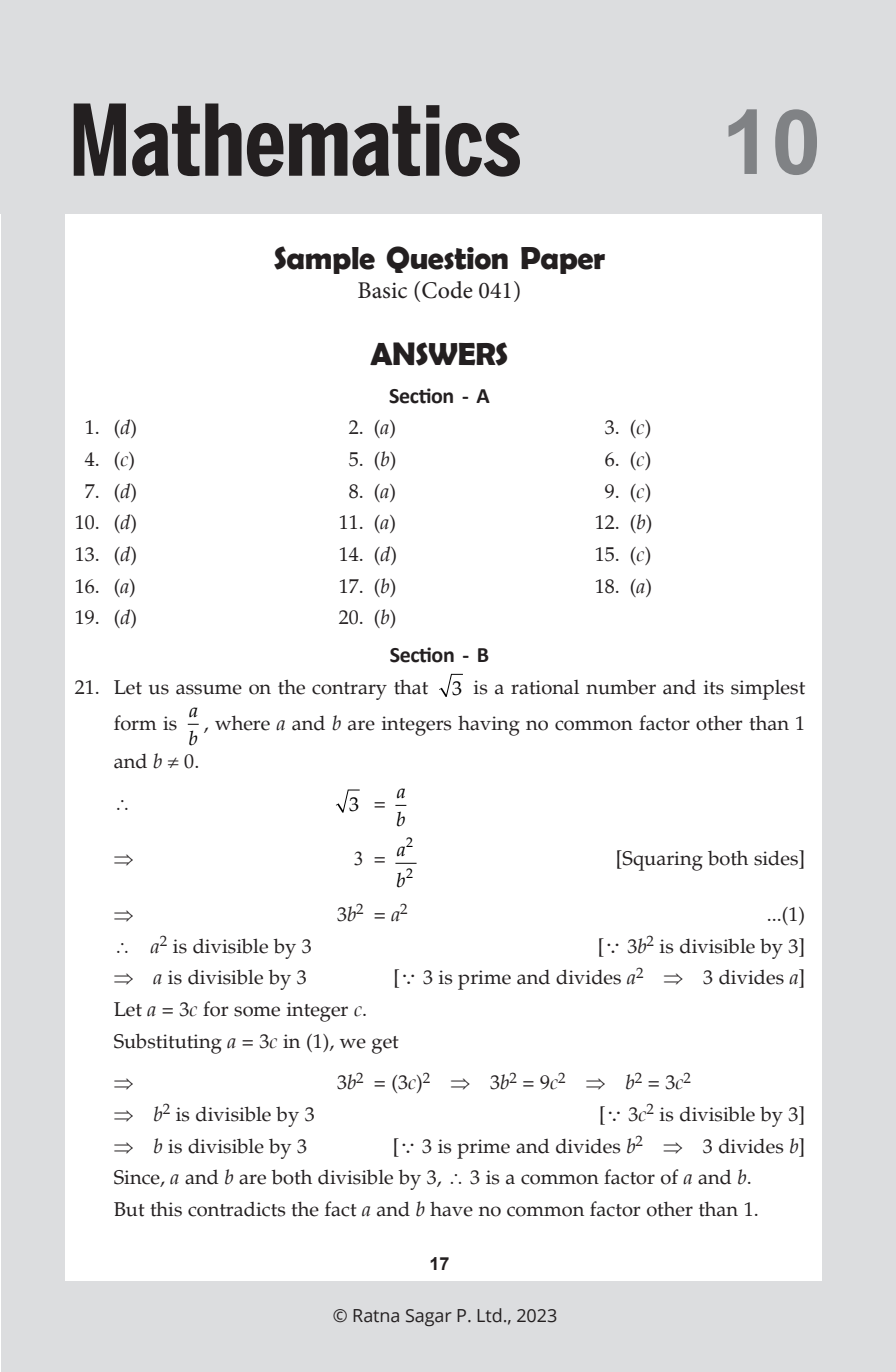
<style>
.page{position:relative;width:896px;height:1372px;background:#fff}
.page>*{position:absolute;margin:0;border:0;box-sizing:border-box;transform-origin:0 0}
.t1{font:700 97.6px "Benton Sans Comp";color:#231f20}
.t2{font:700 90px "Arial";color:#808285}
.Hd_New{font:700 32px "Berlin Sans FB Demi";letter-spacing:-.015em;color:#231f20}
.t3{font:24px "Minion Pro";color:#231f20}
.Rubric{font:700 22px "Calibri";letter-spacing:-.02em;color:#231f20}
.Bd_-_Exercise_3{font:20px "Palatino";color:#231f20}
.t4{font:italic 20px/28.4px "Palatino Linotype";color:#000}
.t5{font:20px "Palatino Linotype";color:#000}
.t6{font:18px "Open Sans";letter-spacing:-.005em;color:#231f20}
.Running_Head{font:700 18px "Arial";color:#231f20}
.t7{font:14px "Palatino Linotype";color:#000}
.s1{font-style:italic}
.s2{font-family:"MT Extra"}
</style>
<div class="page">
<div style="left:1px;top:0;width:895px;height:1372px;background:#dcdddf"></div>
<div style="left:65px;top:74px;width:756px;height:1207px;background:#fff"></div>
<svg style="left:269px;top:213px;width:340px;height:1px"></svg>
<svg style="left:439px;top:674px;width:24px;height:23px"></svg>
<svg style="left:336px;top:790px;width:24px;height:23px"></svg>
<svg style="left:395px;top:863px;width:21px;height:1px"></svg>
<div style="left:0;top:0;width:896px;height:213px;background:#dcdddf"></div>
<p class="t1" style="left:69px;top:84px;width:454px">Mathematics</p>
<p class="t2" style="left:721px;top:79px;width:101px">10</p>
<p class="Hd_New" style="left:274px;top:240px;width:333px">Sample Question Paper</p>
<p class="t3" style="left:357px;top:274px;width:165px">Basic (Code 041)</p>
<p class="Hd_New" style="left:370px;top:335px;width:140px">ANSWERS</p>
<p class="Rubric" style="left:389px;top:380px;width:102px">Section - A</p>
<p class="Bd_-_Exercise_3" style="left:85px;top:416px;width:54px">1. (<span class="s1">d</span>)</p>
<p class="Bd_-_Exercise_3" style="left:349px;top:416px;width:49px">2. (<span class="s1">a</span>)</p>
<p class="Bd_-_Exercise_3" style="left:605px;top:416px;width:48px">3. (<span class="s1">c</span>)</p>
<p class="Bd_-_Exercise_3" style="left:85px;top:447px;width:52px">4. (<span class="s1">c</span>)</p>
<p class="Bd_-_Exercise_3" style="left:349px;top:447px;width:49px">5. (<span class="s1">b</span>)</p>
<p class="Bd_-_Exercise_3" style="left:605px;top:447px;width:48px">6. (<span class="s1">c</span>)</p>
<p class="Bd_-_Exercise_3" style="left:85px;top:479px;width:54px">7. (<span class="s1">d</span>)</p>
<p class="Bd_-_Exercise_3" style="left:349px;top:479px;width:49px">8. (<span class="s1">a</span>)</p>
<p class="Bd_-_Exercise_3" style="left:605px;top:479px;width:48px">9. (<span class="s1">c</span>)</p>
<p class="Bd_-_Exercise_3" style="left:75px;top:511px;width:64px">10. (<span class="s1">d</span>)</p>
<p class="Bd_-_Exercise_3" style="left:339px;top:511px;width:59px">11. (<span class="s1">a</span>)</p>
<p class="Bd_-_Exercise_3" style="left:595px;top:511px;width:59px">12. (<span class="s1">b</span>)</p>
<p class="Bd_-_Exercise_3" style="left:75px;top:542px;width:64px">13. (<span class="s1">d</span>)</p>
<p class="Bd_-_Exercise_3" style="left:339px;top:542px;width:60px">14. (<span class="s1">d</span>)</p>
<p class="Bd_-_Exercise_3" style="left:595px;top:542px;width:58px">15. (<span class="s1">c</span>)</p>
<p class="Bd_-_Exercise_3" style="left:75px;top:574px;width:63px">16. (<span class="s1">a</span>)</p>
<p class="Bd_-_Exercise_3" style="left:339px;top:574px;width:59px">17. (<span class="s1">b</span>)</p>
<p class="Bd_-_Exercise_3" style="left:595px;top:574px;width:59px">18. (<span class="s1">a</span>)</p>
<p class="Bd_-_Exercise_3" style="left:75px;top:606px;width:64px">19. (<span class="s1">d</span>)</p>
<p class="Bd_-_Exercise_3" style="left:339px;top:606px;width:59px">20. (<span class="s1">b</span>)</p>
<p class="Rubric" style="left:390px;top:639px;width:101px">Section - B</p>
<p class="Bd_-_Exercise_3" style="left:75px;top:675px;width:355px">21. Let us assume on the contrary that</p>
<p class="t5" style="left:452px;top:674px;width:11px">3</p>
<p class="Bd_-_Exercise_3" style="left:474px;top:675px;width:333px">is a rational number and its simplest</p>
<p class="Bd_-_Exercise_3" style="left:114px;top:711px;width:65px">form is</p>
<p class="t4" style="left:189px;top:695px;width:11px">a b</p>
<p class="Bd_-_Exercise_3" style="left:204px;top:711px;width:603px">, where <span class="s1">a</span> and <span class="s1">b</span> are integers having no common factor other than 1</p>
<p class="Bd_-_Exercise_3" style="left:114px;top:749px;width:87px">and <span class="s1">b</span> ≠ 0.</p>
<p class="t5" style="left:349px;top:790px;width:11px">3</p>
<p class="Bd_-_Exercise_3" style="left:374px;top:791px;width:14px">=</p>
<p class="t4" style="left:396px;top:776px;width:11px">a b</p>
<p class="t7" style="left:406px;top:832px;width:8px">2</p>
<p class="t7" style="left:406px;top:863px;width:8px">2</p>
<p class="Bd_-_Exercise_3" style="left:354px;top:847px;width:34px">✓ =</p>
<p class="t4" style="left:396px;top:832px;width:11px;line-height:31.6px">a b</p>
<p class="Bd_-_Exercise_3" style="left:616px;top:847px;width:191px">[Squaring both sides]</p>
<p class="Bd_-_Exercise_3" style="left:337px;top:902px;width:72px">3<span class="s1">b</span><sup>2</sup> = <span class="s1">a</span><sup>2</sup></p>
<p class="Bd_-_Exercise_3" style="left:767px;top:902px;width:40px">...(1)</p>
<p class="Bd_-_Exercise_3" style="left:151px;top:934px;width:162px"><span class="s1">a</span><sup>2</sup> is divisible by 3</p>
<p class="Bd_-_Exercise_3" style="left:598px;top:934px;width:209px">[<span class="s2">Q</span> 3<span class="s1">b</span><sup>2</sup> is divisible by 3]</p>
<p class="Bd_-_Exercise_3" style="left:114px;top:966px;width:195px">⇒ <span class="s1">a</span> is divisible by 3</p>
<p class="Bd_-_Exercise_3" style="left:393px;top:966px;width:413px">[<span class="s2">Q</span> 3 is prime and divides <span class="s1">a</span><sup>2</sup> ⇒ 3 divides <span class="s1">a</span>]</p>
<p class="Bd_-_Exercise_3" style="left:114px;top:998px;width:255px">Let <span class="s1">a</span> = 3<span class="s1">c</span> for some integer <span class="s1">c</span>.</p>
<p class="Bd_-_Exercise_3" style="left:114px;top:1029px;width:287px">Substituting <span class="s1">a</span> = 3<span class="s1">c</span> in (1), we get</p>
<p class="Bd_-_Exercise_3" style="left:337px;top:1071px;width:355px">3<span class="s1">b</span><sup>2</sup> = (3<span class="s1">c</span>)<sup>2</sup> ⇒ 3<span class="s1">b</span><sup>2</sup> = 9<span class="s1">c</span><sup>2</sup> ⇒ <span class="s1">b</span><sup>2</sup> = 3<span class="s1">c</span><sup>2</sup></p>
<p class="Bd_-_Exercise_3" style="left:114px;top:1103px;width:202px">⇒ <span class="s1">b</span><sup>2</sup> is divisible by 3</p>
<p class="Bd_-_Exercise_3" style="left:599px;top:1103px;width:208px">[<span class="s2">Q</span> 3<span class="s1">c</span><sup>2</sup> is divisible by 3]</p>
<p class="Bd_-_Exercise_3" style="left:114px;top:1134px;width:195px">⇒ <span class="s1">b</span> is divisible by 3</p>
<p class="Bd_-_Exercise_3" style="left:393px;top:1134px;width:414px">[<span class="s2">Q</span> 3 is prime and divides <span class="s1">b</span><sup>2</sup> ⇒ 3 divides <span class="s1">b</span>]</p>
<p class="Bd_-_Exercise_3" style="left:114px;top:1166px;width:330px">Since, <span class="s1">a</span> and <span class="s1">b</span> are both divisible by 3,</p>
<p class="Bd_-_Exercise_3" style="left:470px;top:1166px;width:283px">3 is a common factor of <span class="s1">a</span> and <span class="s1">b</span>.</p>
<p class="Bd_-_Exercise_3" style="left:114px;top:1198px;width:646px">But this contradicts the fact <span class="s1">a</span> and <span class="s1">b</span> have no common factor other than 1.</p>
<p class="Running_Head" style="left:429px;top:1251px;width:22px">17</p>
<p class="t6" style="left:333px;top:1304px;width:226px">© Ratna Sagar P. Ltd., 2023</p>
</div>
